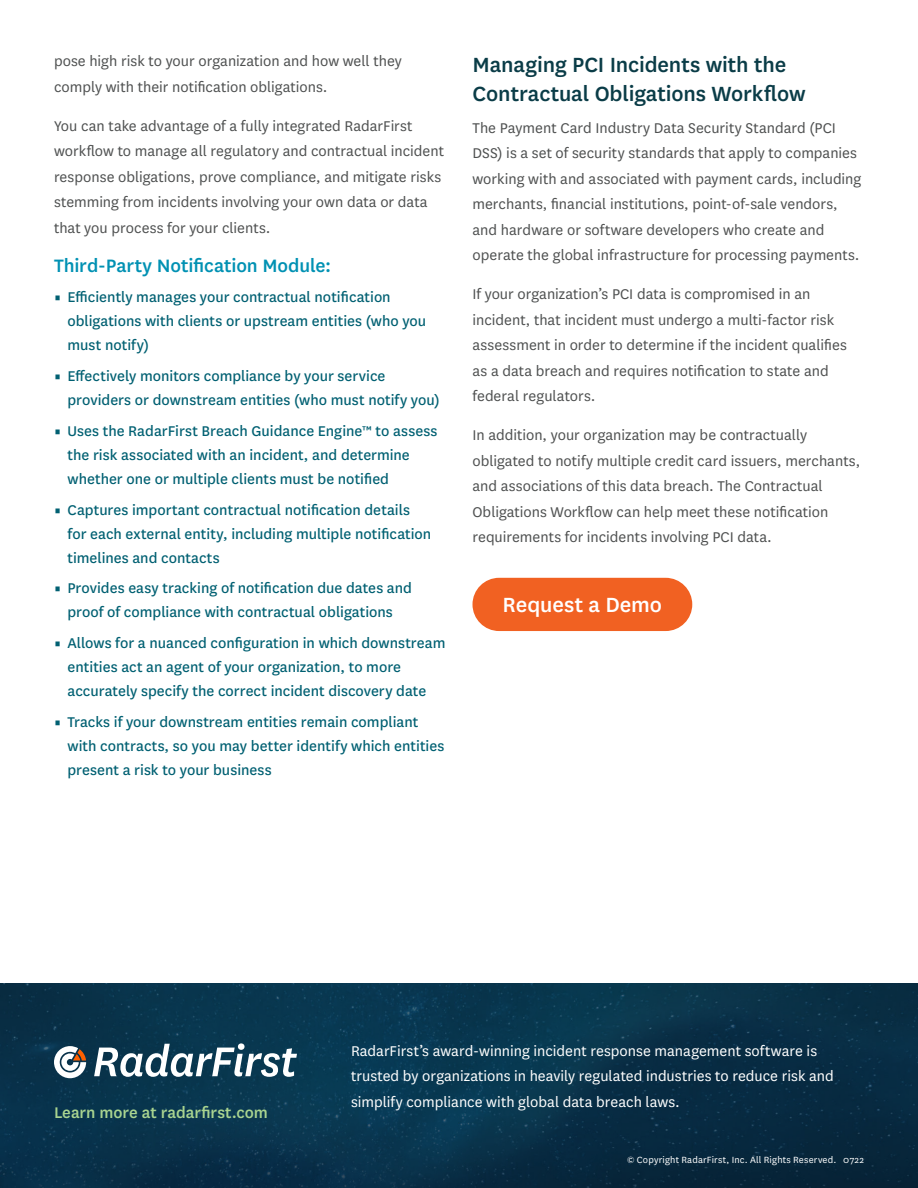
<style>
.page{position:relative;width:918px;height:1188px;background:#fff}
.page>*{position:absolute;margin:0;border:0;box-sizing:border-box;transform-origin:0 0}
.t1{font:500 24px/28.8px "National";letter-spacing:-.005em;color:#0a3c47}
.t2{font:500 24px "National";letter-spacing:-.005em;color:#fff}
.t3{font:500 21px "National";letter-spacing:-.005em;color:#0091b3}
.t4{font:500 18px "National";color:#a9d490}
.t5{font:16.5px/25.5px "National";color:#4e5050}
.t6{font:16.5px/24px "National";color:#006072}
.t7{font:16.5px/25.5px "National";color:#fff}
.t8{font:10.5px "National";letter-spacing:.015em;color:#fff}
.s1{font-family:"Titillium Web"}
</style>
<div class="page">
<img style="left:0;top:983px;width:918px;height:205px">
<svg style="left:54px;top:1046px;width:32px;height:32px"></svg>
<svg style="left:94px;top:1043px;width:203px;height:34px"></svg>
<div style="left:472px;top:578px;width:220px;height:53px;background:#f16122;border-radius:27px"></div>
<p class="t5" style="left:54px;top:48px;width:349px">pose high risk to your organization and how well they comply with their notification obligations.</p>
<p class="t5" style="left:54px;top:112px;width:392px">You can take advantage of a fully integrated RadarFirst workflow to manage all regulatory and contractual incident response obligations, prove compliance, and mitigate risks stemming from incidents involving your own data or data that you process for your clients.</p>
<p class="t3" style="left:54px;top:251px;width:279px">Third-Party Notification Module:</p>
<p class="t6" style="left:67px;top:284px;width:360px;text-indent:-13px"><span class="s1">•</span> Efficiently manages your contractual notification obligations with clients or upstream entities (who you must notify)</p>
<p class="t6" style="left:67px;top:363px;width:374px;text-indent:-13px"><span class="s1">•</span> Effectively monitors compliance by your service providers or downstream entities (who must notify you)</p>
<p class="t6" style="left:67px;top:418px;width:371px;text-indent:-13px"><span class="s1">•</span> Uses the RadarFirst Breach Guidance Engine™ to assess the risk associated with an incident, and determine whether one or multiple clients must be notified</p>
<p class="t6" style="left:67px;top:497px;width:365px;text-indent:-13px"><span class="s1">•</span> Captures important contractual notification details for each external entity, including multiple notification timelines and contacts</p>
<p class="t6" style="left:54px;top:575px;width:360px;text-align:center"><span class="s1">•</span> Provides easy tracking of notification due dates and proof of compliance with contractual obligations</p>
<p class="t6" style="left:67px;top:630px;width:379px;text-indent:-13px"><span class="s1">•</span> Allows for a nuanced configuration in which downstream entities act an agent of your organization, to more accurately specify the correct incident discovery date</p>
<p class="t6" style="left:67px;top:709px;width:378px;text-indent:-13px"><span class="s1">•</span> Tracks if your downstream entities remain compliant with contracts, so you may better identify which entities present a risk to your business</p>
<h1 class="t1" style="left:472px;top:49px;width:335px">Managing PCI Incidents with the<br>Contractual Obligations Workflow</h1>
<p class="t5" style="left:472px;top:114px;width:390px">The Payment Card Industry Data Security Standard (PCI DSS) is a set of security standards that apply to companies working with and associated with payment cards, including merchants, financial institutions, point-of-sale vendors, and hardware or software developers who create and operate the global infrastructure for processing payments.</p>
<p class="t5" style="left:472px;top:281px;width:376px">If your organization’s PCI data is compromised in an incident, that incident must undergo a multi-factor risk assessment in order to determine if the incident qualifies as a data breach and requires notification to state and federal regulators.</p>
<p class="t5" style="left:472px;top:422px;width:389px">In addition, your organization may be contractually obligated to notify multiple credit card issuers, merchants, and associations of this data breach. The Contractual Obligations Workflow can help meet these notification requirements for incidents involving PCI data.</p>
<h1 class="t2" style="left:503px;top:588px;width:161px">Request a Demo</h1>
<p class="t4" style="left:54px;top:1101px;width:215px">Learn more at radarfirst.com</p>
<p class="t7" style="left:351px;top:1037px;width:484px">RadarFirst’s award-winning incident response management software is trusted by organizations in heavily regulated industries to reduce risk and simplify compliance with global data breach laws.</p>
<p class="t8" style="left:627px;top:1153px;width:238px">© Copyright RadarFirst, Inc. All Rights Reserved. 0722</p>
</div>
